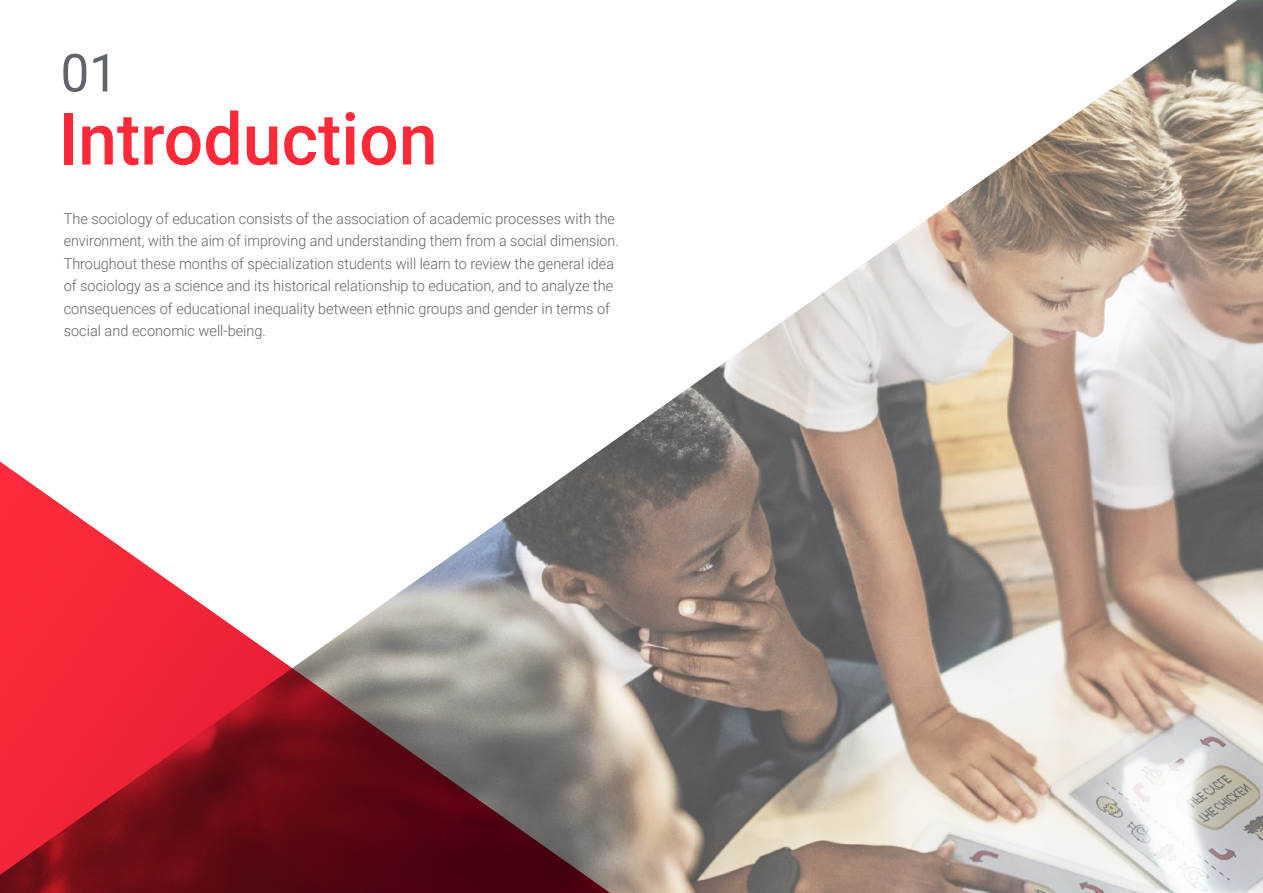
<style>
.page{position:relative;width:1263px;height:893px;background:#fff}
.page>*{position:absolute;margin:0;border:0;box-sizing:border-box;transform-origin:0 0}
.t1{font:500 72px "Roboto";color:#ff293a}
.t2{font:52.5px "Roboto";color:#61646a}
.t3{font:300 15px/22.5px "Roboto";color:#61646a}
</style>
<div class="page">
<img style="left:606px;top:0;width:657px;height:893px">
<svg style="left:0;top:446px;width:640px;height:447px"></svg>
<h2 class="t2" style="left:61px;top:36px;width:59px">01</h2>
<h1 class="t1" style="left:58px;top:89px;width:381px">Introduction</h1>
<p class="t3" style="left:64px;top:207px;width:556px">The sociology of education consists of the association of academic processes with the environment, with the aim of improving and understanding them from a social dimension.<br>Throughout these months of specialization students will learn to review the general idea of sociology as a science and its historical relationship to education, and to analyze the consequences of educational inequality between ethnic groups and gender in terms of social and economic well-being.</p>
</div>
